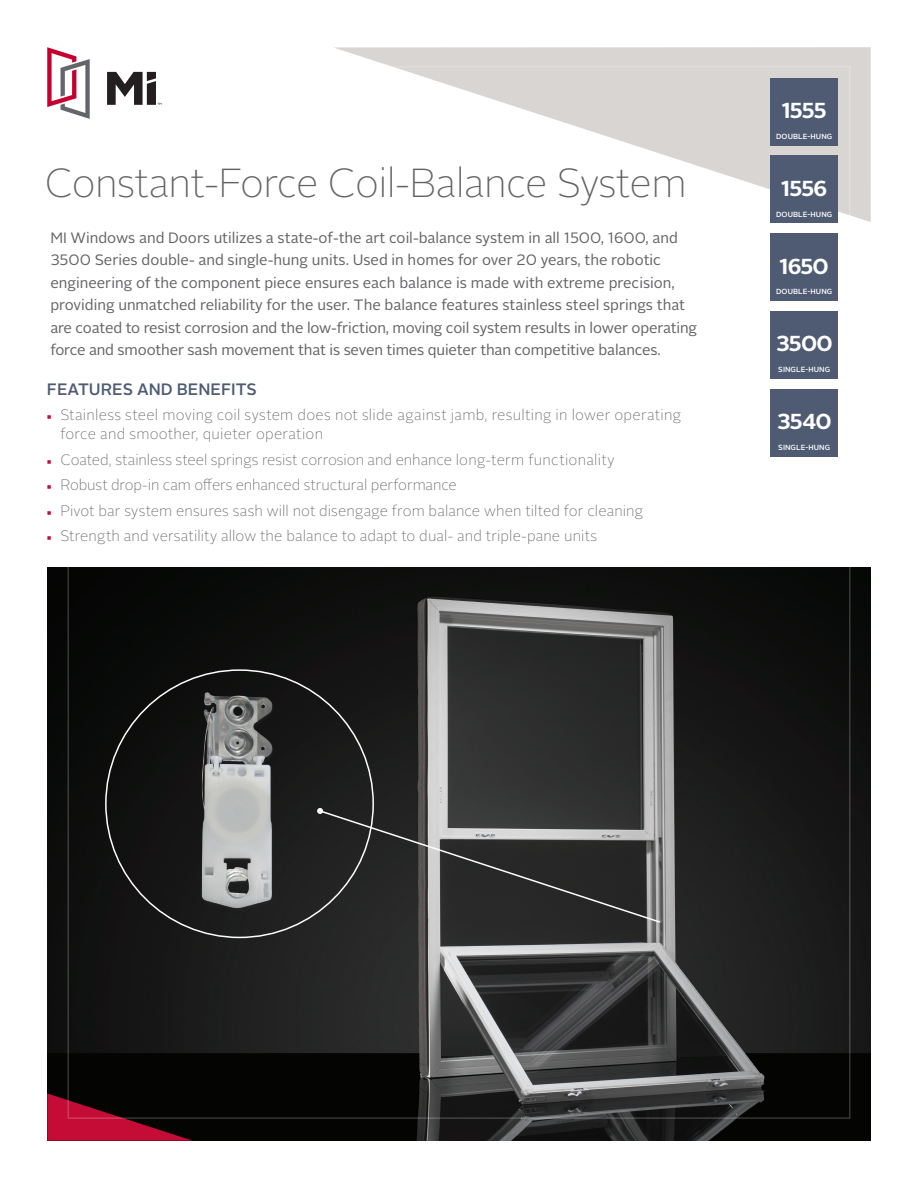
<style>
.page{position:relative;width:918px;height:1188px;background:#fff}
.page>*{position:absolute;margin:0;border:0;box-sizing:border-box;transform-origin:0 0}
.t1{font:100 40.5px "Alright Sans";letter-spacing:-.015em;color:#636366}
.t2{font:700 21.6px "Alright Sans";letter-spacing:-.055em;color:#fff}
.t3{font:500 16.5px "Alright Sans";color:#4e5b72}
.t4{font:15px/22.5px "Alright Sans";color:#636366}
.t5{font:100 15px/18.8px "Alright Sans";letter-spacing:.01em;color:#636366}
.t6{font:500 7.5px "Alright Sans";letter-spacing:.01em;color:#fff}
.s1{font-family:"Minion Pro";font-weight:400;font-size:12px;color:#c40c37}
</style>
<div class="page">
<img style="left:47px;top:567px;width:824px;height:574px">
<svg style="left:47px;top:1094px;width:146px;height:47px;background:#650a1e"></svg>
<img style="left:185px;top:689px;width:109px;height:230px">
<svg style="left:317px;top:808px;width:345px;height:116px;background:#414141"></svg>
<svg style="left:334px;top:47px;width:537px;height:175px"></svg>
<div style="left:770px;top:78px;width:68px;height:67px;background:#4e5b72"></div>
<div style="left:770px;top:156px;width:68px;height:67px;background:#4e5b72"></div>
<div style="left:770px;top:233px;width:68px;height:68px;background:#4e5b72"></div>
<div style="left:770px;top:311px;width:68px;height:68px;background:#4e5b72"></div>
<div style="left:770px;top:389px;width:68px;height:67px;background:#4e5b72"></div>
<svg style="left:47px;top:47px;width:43px;height:72px"></svg>
<svg style="left:107px;top:72px;width:55px;height:33px"></svg>
<p class="t1" style="left:45px;top:155px;width:644px">Constant-Force Coil-Balance System</p>
<p class="t4" style="left:50px;top:226px;width:648px">MI Windows and Doors utilizes a state-of-the art coil-balance system in all 1500, 1600, and 3500 Series double- and single-hung units. Used in homes for over 20 years, the robotic engineering of the component piece ensures each balance is made with extreme precision, providing unmatched reliability for the user. The balance features stainless steel springs that are coated to resist corrosion and the low-friction, moving coil system results in lower operating force and smoother sash movement that is seven times quieter than competitive balances.</p>
<p class="t3" style="left:47px;top:378px;width:211px">FEATURES AND BENEFITS</p>
<p class="t5" style="left:60px;top:406px;width:622px;text-indent:-14px"><span class="s1">■</span> Stainless steel moving coil system does not slide against jamb, resulting in lower operating force and smoother, quieter operation</p>
<p class="t5" style="left:47px;top:450px;width:569px"><span class="s1">■</span> Coated, stainless steel springs resist corrosion and enhance long-term functionality</p>
<p class="t5" style="left:47px;top:476px;width:411px"><span class="s1">■</span> Robust drop-in cam offers enhanced structural performance</p>
<p class="t5" style="left:47px;top:501px;width:598px"><span class="s1">■</span> Pivot bar system ensures sash will not disengage from balance when tilted for cleaning</p>
<p class="t5" style="left:47px;top:527px;width:552px"><span class="s1">■</span> Strength and versatility allow the balance to adapt to dual- and triple-pane units</p>
<p class="t2" style="left:782px;top:96px;width:46px">1555</p>
<p class="t6" style="left:776px;top:131px;width:58px">DOUBLE-HUNG</p>
<p class="t2" style="left:781px;top:173px;width:47px">1556</p>
<p class="t6" style="left:776px;top:209px;width:58px">DOUBLE-HUNG</p>
<p class="t2" style="left:780px;top:251px;width:51px">1650</p>
<p class="t6" style="left:776px;top:287px;width:58px">DOUBLE-HUNG</p>
<p class="t2" style="left:776px;top:329px;width:59px">3500</p>
<p class="t6" style="left:778px;top:364px;width:53px">SINGLE-HUNG</p>
<p class="t2" style="left:777px;top:407px;width:57px">3540</p>
<p class="t6" style="left:778px;top:442px;width:53px">SINGLE-HUNG</p>
</div>
